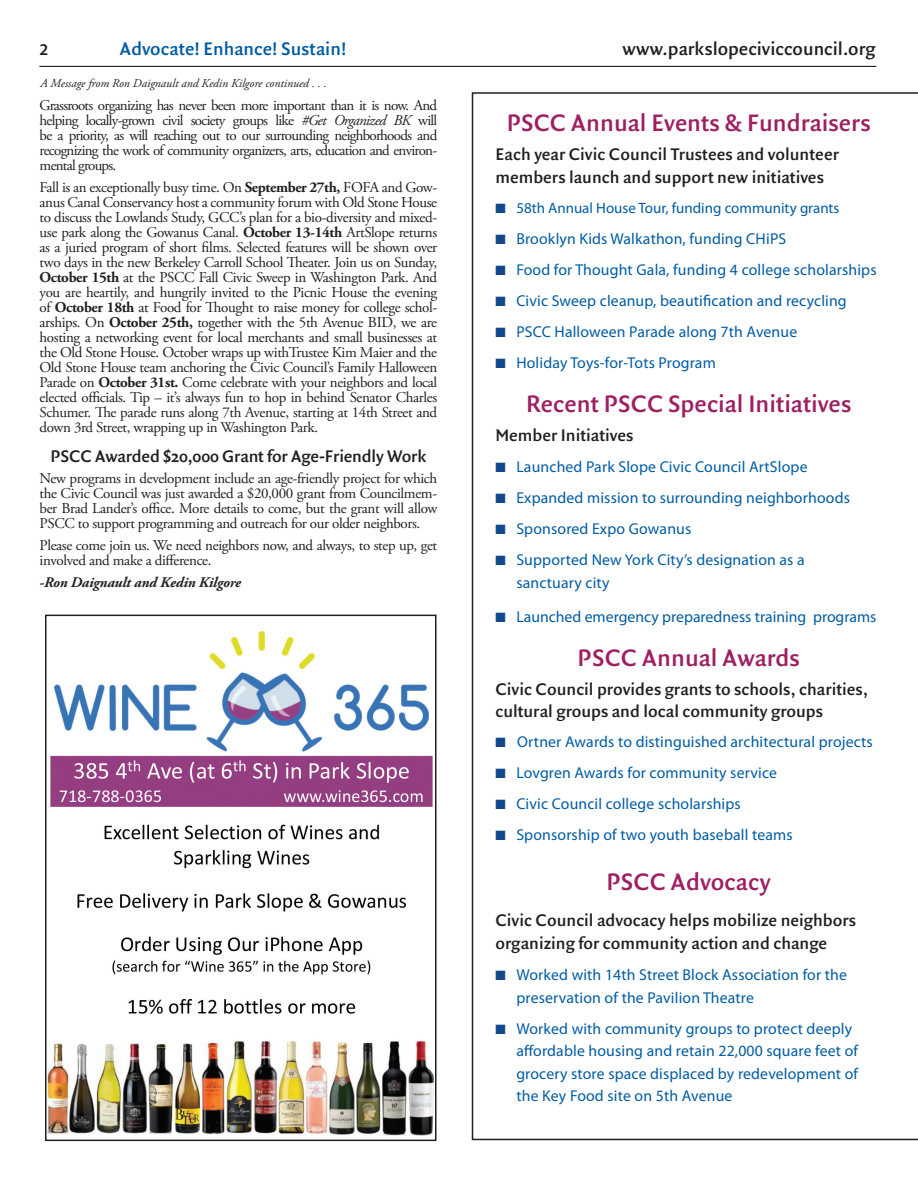
<style>
.page{position:relative;width:918px;height:1188px;background:#fff}
.page>*{position:absolute;margin:0;border:0;box-sizing:border-box;transform-origin:0 0}
.t1{font:600 25.5px "Quadraat Sans OT";color:#9e1f62}
.story_titles{font:600 19.5px "Quadraat Sans OT";color:#231f20}
.story_titles-2{font:600 19.5px "Quadraat Sans OT";color:#015ca3}
.general_paragraph{font:600 18px/22.5px "Quadraat Sans OT";color:#231f20}
.story_titles-3{font:600 16.5px "Myriad Pro";color:#231f20}
.t2{font:15.75px/22.5px "Myriad Pro";letter-spacing:.01em;color:#015ca3}
.general_paragraph-2{font:15px/15px "Adobe Garamond Pro";letter-spacing:-.025em;color:#231f20;text-align:justify}
.t3{font:15px "Myriad Pro";color:#015ca3}
.general_paragraph-3{font:italic 700 14.7px "Adobe Garamond Pro";letter-spacing:-.01em;color:#231f20}
.story_titles-4{font:italic 12px "Adobe Garamond Pro";color:#231f20}
.s1{font-style:italic}
.s2{font-weight:700}
.s3{color:#12498c}
</style>
<div class="page">
<hr style="left:39px;top:66px;width:837px;height:1px;background:#231f20">
<img style="left:48px;top:631px;width:385px;height:505px">
<div style="left:45px;top:615px;width:391px;height:526px;border:2px solid #231f20"></div>
<svg style="left:472px;top:92px;width:446px;height:1048px"></svg>
<p class="story_titles-3" style="left:39px;top:39px;width:10px">2</p>
<p class="story_titles-2" style="left:120px;top:35px;width:228px">Advocate! Enhance! Sustain!</p>
<p class="story_titles" style="left:622px;top:35px;width:254px">www.parkslopeciviccouncil.org</p>
<p class="general_paragraph-2" style="left:40px;top:98px;width:399px">Grassroots organizing has never been more important than it is now. And helping locally-grown civil society groups like <span class="s1">#Get Organized BK</span> will be a priority, as will reaching out to our surrounding neighborhoods and recognizing the work of community organizers, arts, education and environ&shy;mental groups.</p>
<p class="general_paragraph-2" style="left:40px;top:180px;width:399px">Fall is an exceptionally busy time. On <span class="s2">September 27th,</span> FOFA and Gow&shy;anus Canal Conservancy host a community forum with Old Stone House to discuss the Lowlands Study, GCC’s plan for a bio-diversity and mixed&shy;use park along the Gowanus Canal. <span class="s2">October 13-14th</span> ArtSlope returns as a juried program of short films. Selected features will be shown over two days in the new Berkeley Carroll School Theater. Join us on Sunday, <span class="s2">October 15th</span> at the PSCC Fall Civic Sweep in Washington Park. And you are heartily, and hungrily invited to the Picnic House the evening of <span class="s2">October 18th</span> at Food for Thought to raise money for college schol&shy;arships. On <span class="s2">October 25th,</span> together with the 5th Avenue BID, we are hosting a networking event for local merchants and small businesses at the Old Stone House. October wraps up withTrustee Kim Maier and the Old Stone House team anchoring the Civic Council’s Family Halloween Parade on <span class="s2">October 31st.</span> Come celebrate with your neighbors and local elected officials. Tip – it’s always fun to hop in behind Senator Charles Schumer. The parade runs along 7th Avenue, starting at 14th Street and down 3rd Street, wrapping up in Washington Park.</p>
<p class="general_paragraph" style="left:50px;top:444px;width:377px">PSCC Awarded $20,000 Grant for Age-Friendly Work</p>
<p class="general_paragraph-2" style="left:40px;top:471px;width:399px">New programs in development include an age-friendly project for which the Civic Council was just awarded a $20,000 grant from Councilmem&shy;ber Brad Lander’s office. More details to come, but the grant will allow PSCC to support programming and outreach for our older neighbors.</p>
<p class="general_paragraph-2" style="left:40px;top:538px;width:399px">Please come join us. We need neighbors now, and always, to step up, get involved and make a difference.</p>
<p class="general_paragraph-3" style="left:40px;top:574px;width:203px">-Ron Daignault and Kedin Kilgore</p>
<p class="story_titles-4" style="left:40px;top:76px;width:288px">A Message from Ron Daignault and Kedin Kilgore continued . . .</p>
<p class="t1" style="left:507px;top:105px;width:365px">PSCC Annual Events &amp; Fundraisers</p>
<p class="general_paragraph" style="left:495px;top:143px;width:345px">Each year Civic Council Trustees and volunteer members launch and support new initiatives</p>
<p class="t3" style="left:495px;top:198px;width:346px"><span class="s3">■</span> 58th Annual House Tour, funding community grants</p>
<p class="t2" style="left:495px;top:227px;width:292px"><span class="s3">■</span> Brooklyn Kids Walkathon, funding CHiPS</p>
<p class="t2" style="left:495px;top:258px;width:383px"><span class="s3">■</span> Food for Thought Gala, funding 4 college scholarships</p>
<p class="t2" style="left:495px;top:289px;width:353px"><span class="s3">■</span> Civic Sweep cleanup, beautification and recycling</p>
<p class="t2" style="left:495px;top:320px;width:303px"><span class="s3">■</span> PSCC Halloween Parade along 7th Avenue</p>
<p class="t2" style="left:495px;top:351px;width:222px"><span class="s3">■</span> Holiday Toys-for-Tots Program</p>
<p class="t1" style="left:526px;top:386px;width:327px">Recent PSCC Special Initiatives</p>
<p class="general_paragraph" style="left:495px;top:423px;width:140px">Member Initiatives</p>
<p class="t2" style="left:495px;top:455px;width:314px"><span class="s3">■</span> Launched Park Slope Civic Council ArtSlope</p>
<p class="t2" style="left:495px;top:486px;width:356px"><span class="s3">■</span> Expanded mission to surrounding neighborhoods</p>
<p class="t2" style="left:495px;top:517px;width:197px"><span class="s3">■</span> Sponsored Expo Gowanus</p>
<p class="t2" style="left:516px;top:548px;width:290px;text-indent:-21px"><span class="s3">■</span> Supported New York City’s designation as a sanctuary city</p>
<p class="t2" style="left:495px;top:605px;width:382px"><span class="s3">■</span> Launched emergency preparedness training programs</p>
<p class="t1" style="left:578px;top:640px;width:224px">PSCC Annual Awards</p>
<p class="general_paragraph" style="left:495px;top:678px;width:374px">Civic Council provides grants to schools, charities, cultural groups and local community groups</p>
<p class="t2" style="left:495px;top:730px;width:379px"><span class="s3">■</span> Ortner Awards to distinguished architectural projects</p>
<p class="t2" style="left:495px;top:761px;width:283px"><span class="s3">■</span> Lovgren Awards for community service</p>
<p class="t2" style="left:495px;top:792px;width:247px"><span class="s3">■</span> Civic Council college scholarships</p>
<p class="t2" style="left:495px;top:823px;width:299px"><span class="s3">■</span> Sponsorship of two youth baseball teams</p>
<p class="t1" style="left:606px;top:864px;width:166px">PSCC Advocacy</p>
<p class="general_paragraph" style="left:495px;top:909px;width:362px">Civic Council advocacy helps mobilize neighbors organizing for community action and change</p>
<p class="t2" style="left:516px;top:963px;width:332px;text-indent:-21px"><span class="s3">■</span> Worked with 14th Street Block Association for the preservation of the Pavilion Theatre</p>
<p class="t2" style="left:516px;top:1017px;width:343px;text-indent:-21px"><span class="s3">■</span> Worked with community groups to protect deeply affordable housing and retain 22,000 square feet of grocery store space displaced by redevelopment of the Key Food site on 5th Avenue</p>
</div>
